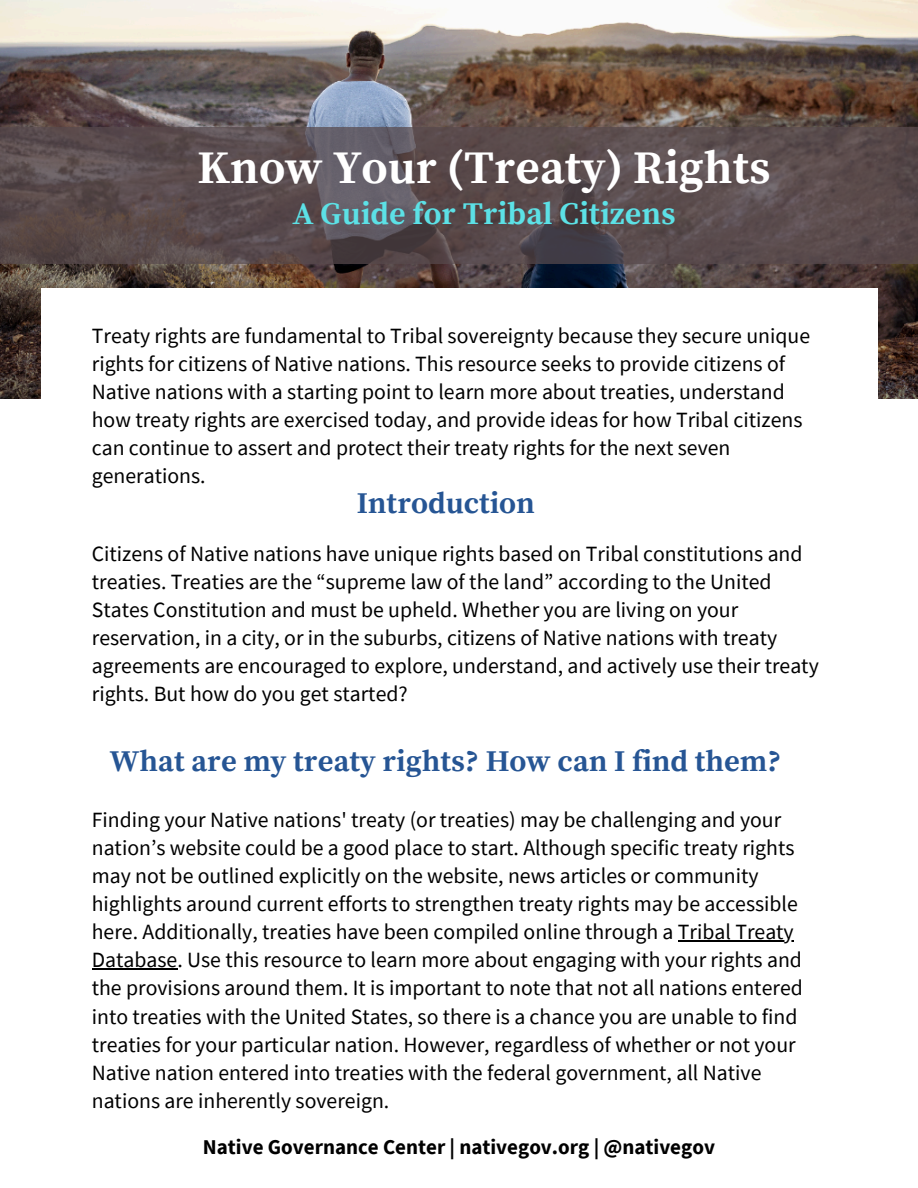
<style>
.page{position:relative;width:918px;height:1188px;background:#fff}
.page>*{position:absolute;margin:0;border:0;box-sizing:border-box;transform-origin:0 0}
.t1{font:700 46.5px "Source Serif Pro";color:#fff}
.t2{font:700 31.5px "Source Serif Pro";color:#5ce1e6}
.t3{font:700 30px "Source Serif Pro";color:#265594}
.t4{font:21.75px/28.2px "Source Sans Pro";color:#000}
.t5{font:700 21px "Source Sans Pro";color:#000}
</style>
<div class="page">
<img style="left:0;top:0;width:918px;height:399px">
<div style="left:41px;top:288px;width:836px;height:873px;background:#fff"></div>
<svg style="left:0;top:127px;width:918px;height:136px;background:#594c4e"></svg>
<hr style="left:678px;top:940px;width:116px;height:1px;background:#000">
<hr style="left:92px;top:968px;width:85px;height:2px;background:#000">
<p class="t1" style="left:197px;top:140px;width:575px">Know Your (Treaty) Rights</p>
<p class="t2" style="left:292px;top:195px;width:385px">A Guide for Tribal Citizens</p>
<h2 class="t4" style="left:92px;top:321px;width:720px">Treaty rights are fundamental to Tribal sovereignty because they secure unique rights for citizens of Native nations. This resource seeks to provide citizens of Native nations with a starting point to learn more about treaties, understand how treaty rights are exercised today, and provide ideas for how Tribal citizens can continue to assert and protect their treaty rights for the next seven generations.</h2>
<p class="t3" style="left:357px;top:485px;width:180px">Introduction</p>
<p class="t4" style="left:92px;top:539px;width:729px">Citizens of Native nations have unique rights based on Tribal constitutions and treaties. Treaties are the “supreme law of the land” according to the United States Constitution and must be upheld. Whether you are living on your reservation, in a city, or in the suburbs, citizens of Native nations with treaty agreements are encouraged to explore, understand, and actively use their treaty rights. But how do you get started?</p>
<h2 class="t3" style="left:110px;top:744px;width:673px">What are my treaty rights? How can I find them?</h2>
<p class="t4" style="left:92px;top:805px;width:708px">Finding your Native nations' treaty (or treaties) may be challenging and your nation’s website could be a good place to start. Although specific treaty rights may not be outlined explicitly on the website, news articles or community highlights around current efforts to strengthen treaty rights may be accessible here. Additionally, treaties have been compiled online through a Tribal Treaty</p>
<h3 class="t4" style="left:92px;top:945px;width:713px">Database. Use this resource to learn more about engaging with your rights and the provisions around them. It is important to note that not all nations entered into treaties with the United States, so there is a chance you are unable to find treaties for your particular nation. However, regardless of whether or not your Native nation entered into treaties with the federal government, all Native nations are inherently sovereign.</h3>
<p class="t5" style="left:203px;top:1133px;width:514px">Native Governance Center | nativegov.org | @nativegov</p>
</div>
